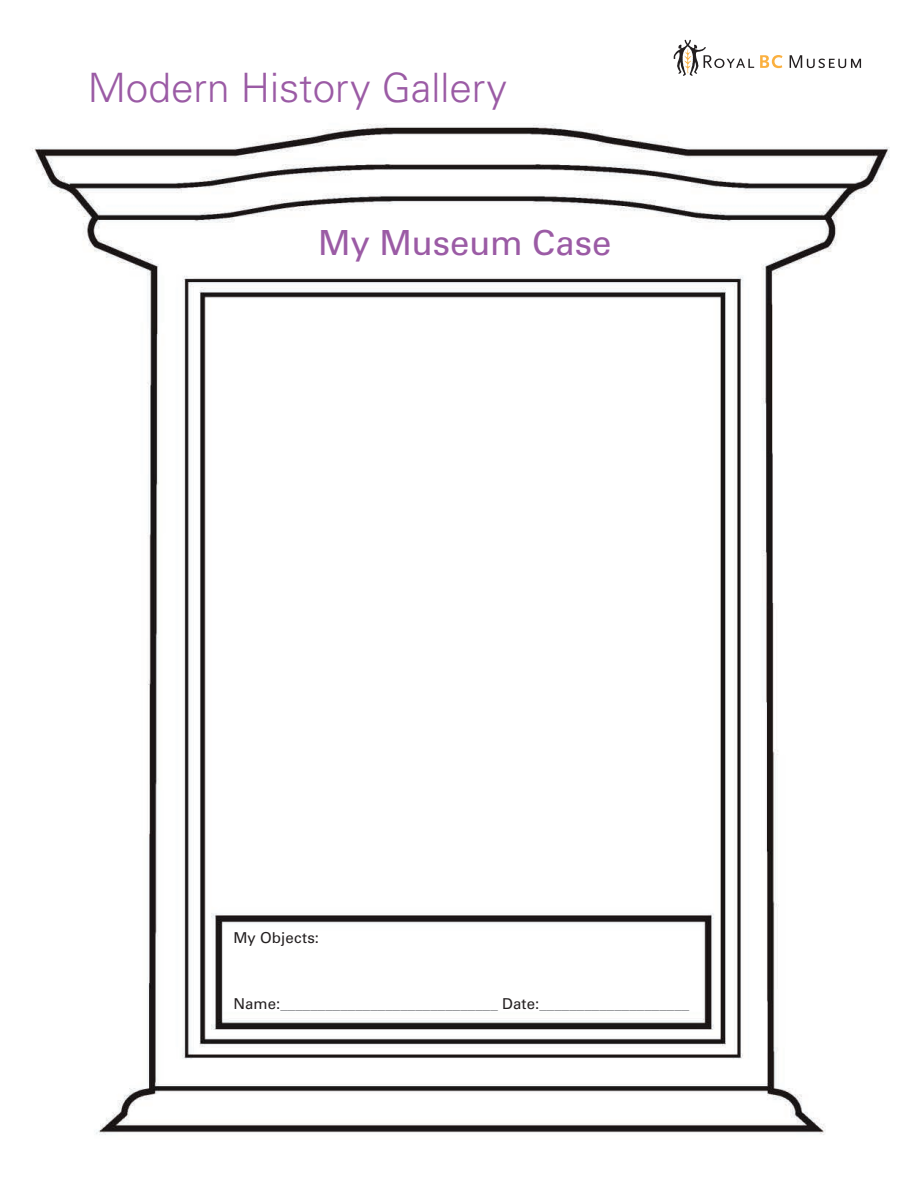
<style>
.page{position:relative;width:918px;height:1188px;background:#fff}
.page>*{position:absolute;margin:0;border:0;box-sizing:border-box;transform-origin:0 0}
.t1{font:300 40.5px "Univers LT Std";color:#9b5ba5}
.t2{font:34.65px "Univers LT Std";color:#9b5ba5}
.t3{font:15px "Univers LT Std";letter-spacing:.01em;color:#808285}
.t4{font:15px "Univers LT Std";letter-spacing:.01em;color:#231f20}
.s1{color:#231f20}
</style>
<div class="page">
<img style="left:32px;top:124px;width:858px;height:1011px">
<svg style="left:760px;top:55px;width:23px;height:13px"></svg>
<svg style="left:790px;top:55px;width:71px;height:13px"></svg>
<svg style="left:674px;top:40px;width:80px;height:36px"></svg>
<h1 class="t1" style="left:88px;top:63px;width:421px">Modern History Gallery</h1>
<h2 class="t2" style="left:318px;top:222px;width:295px">My Museum Case</h2>
<p class="t4" style="left:233px;top:928px;width:87px">My Objects:</p>
<p class="t3" style="left:233px;top:995px;width:458px"><span class="s1">Name:</span>_____________________________ <span class="s1">Date:</span>____________________</p>
</div>
